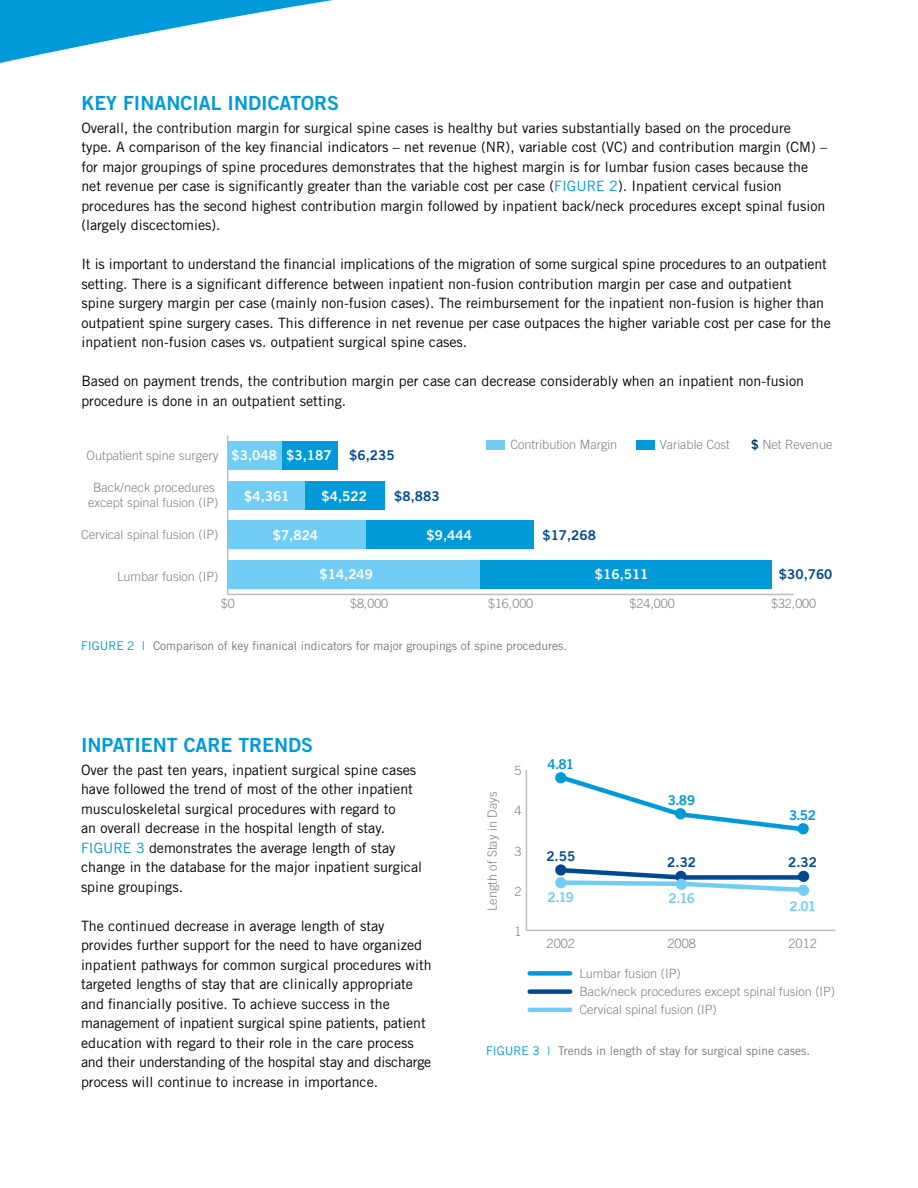
<style>
.page{position:relative;width:918px;height:1188px;background:#fff}
.page>*{position:absolute;margin:0;border:0;box-sizing:border-box;transform-origin:0 0}
.t1{font:19.5px "Trade Gothic Bold Two";color:#009ad9}
.t2{font:14.25px/19.5px "Trade Gothic";color:#000}
.t3{font:13.5px "Trade Gothic Bold Two";color:#fff}
.t4{font:13.5px "Trade Gothic Bold Two";color:#004990}
.t5{font:13.5px "Trade Gothic Bold Two";color:#009ad9}
.t6{font:13.5px "Trade Gothic Bold Two";color:#72cdf4}
.t7{font:300 12.75px/18px "Trade Gothic";color:#808285}
.t8{font:12px "Trade Gothic";color:#77787b}
.s1{color:#009ad9}
.s2{font-family:"Trade Gothic Bold Two";font-weight:400;color:#002d62}
.s3{font-weight:300;color:#009ad9}
</style>
<div class="page">
<svg style="left:0;top:0;width:333px;height:63px"></svg>
<hr style="left:526px;top:930px;width:309px;height:1px;background:#bcbec0">
<hr style="left:526px;top:770px;width:1px;height:160px;background:#bcbec0">
<svg style="left:556px;top:772px;width:252px;height:62px"></svg>
<svg style="left:557px;top:865px;width:251px;height:30px"></svg>
<div style="left:555px;top:772px;width:11px;height:11px;background:#009ad9;border-radius:50%"></div>
<div style="left:675px;top:808px;width:11px;height:11px;background:#009ad9;border-radius:50%"></div>
<div style="left:798px;top:823px;width:11px;height:11px;background:#009ad9;border-radius:50%"></div>
<div style="left:555px;top:864px;width:11px;height:12px;background:#004990;border-radius:50%"></div>
<div style="left:798px;top:871px;width:11px;height:11px;background:#004990;border-radius:50%"></div>
<div style="left:555px;top:877px;width:11px;height:11px;background:#72cdf4;border-radius:50%"></div>
<svg style="left:675px;top:871px;width:12px;height:11px"></svg>
<div style="left:676px;top:879px;width:11px;height:11px;background:#72cdf4;border-radius:50%"></div>
<div style="left:798px;top:885px;width:11px;height:11px;background:#72cdf4;border-radius:50%"></div>
<div style="left:530px;top:989px;width:40px;height:5px;background:#004990"></div>
<hr style="left:530px;top:1008px;width:40px;height:4px;background:#72cdf4">
<div style="left:530px;top:971px;width:40px;height:5px;background:#009ad9"></div>
<hr style="left:228px;top:594px;width:566px;height:1px;background:#bcbec0">
<hr style="left:227px;top:435px;width:1px;height:159px;background:#bcbec0">
<div style="left:282px;top:441px;width:56px;height:29px;background:#009ad9"></div>
<div style="left:305px;top:481px;width:80px;height:28px;background:#009ad9"></div>
<div style="left:366px;top:521px;width:167px;height:28px;background:#009ad9"></div>
<div style="left:480px;top:560px;width:292px;height:29px;background:#009ad9"></div>
<div style="left:228px;top:441px;width:54px;height:29px;background:#72cdf4"></div>
<div style="left:228px;top:481px;width:77px;height:28px;background:#72cdf4"></div>
<div style="left:228px;top:521px;width:138px;height:28px;background:#72cdf4"></div>
<div style="left:228px;top:560px;width:252px;height:29px;background:#72cdf4"></div>
<div style="left:486px;top:440px;width:19px;height:9px;background:#72cdf4"></div>
<div style="left:636px;top:440px;width:19px;height:9px;background:#009ad9"></div>
<h1 class="t1" style="left:81px;top:91px;width:259px">KEY FINANCIAL INDICATORS</h1>
<p class="t2" style="left:81px;top:118px;width:747px">Overall, the contribution margin for surgical spine cases is healthy but varies substantially based on the procedure<br>type. A comparison of the key financial indicators – net revenue (NR), variable cost (VC) and contribution margin (CM) – for major groupings of spine procedures demonstrates that the highest margin is for lumbar fusion cases because the net revenue per case is significantly greater than the variable cost per case (<span class="s1">FIGURE 2</span>). Inpatient cervical fusion procedures has the second highest contribution margin followed by inpatient back/neck procedures except spinal fusion (largely discectomies).</p>
<p class="t2" style="left:81px;top:254px;width:751px">It is important to understand the financial implications of the migration of some surgical spine procedures to an outpatient setting. There is a significant difference between inpatient non-fusion contribution margin per case and outpatient<br>spine surgery margin per case (mainly non-fusion cases). The reimbursement for the inpatient non-fusion is higher than outpatient spine surgery cases. This difference in net revenue per case outpaces the higher variable cost per case for the inpatient non-fusion cases vs. outpatient surgical spine cases.</p>
<p class="t2" style="left:81px;top:371px;width:724px">Based on payment trends, the contribution margin per case can decrease considerably when an inpatient non-fusion procedure is done in an outpatient setting.</p>
<p class="t7" style="left:87px;top:446px;width:133px">Outpatient spine surgery</p>
<p class="t7" style="left:88px;top:480px;width:132px;line-height:15px;text-align:center">Back/neck procedures except spinal fusion (IP)</p>
<p class="t7" style="left:81px;top:525px;width:139px">Cervical spinal fusion (IP)</p>
<p class="t7" style="left:117px;top:568px;width:103px">Lumbar fusion (IP)</p>
<p class="t7" style="left:510px;top:436px;width:108px">Contribution Margin</p>
<p class="t7" style="left:660px;top:436px;width:71px">Variable Cost</p>
<p class="t7" style="left:751px;top:436px;width:83px"><span class="s2">$</span> Net Revenue</p>
<p class="t3" style="left:232px;top:447px;width:102px">$3,048 $3,187</p>
<p class="t4" style="left:349px;top:447px;width:47px">$6,235</p>
<p class="t3" style="left:244px;top:488px;width:47px">$4,361</p>
<p class="t3" style="left:322px;top:488px;width:47px">$4,522</p>
<p class="t4" style="left:394px;top:488px;width:47px">$8,883</p>
<p class="t3" style="left:273px;top:527px;width:47px">$7,824</p>
<p class="t3" style="left:427px;top:527px;width:47px">$9,444</p>
<p class="t4" style="left:542px;top:527px;width:55px">$17,268</p>
<p class="t3" style="left:320px;top:566px;width:55px">$14,249</p>
<p class="t3" style="left:595px;top:566px;width:55px">$16,511</p>
<p class="t4" style="left:779px;top:566px;width:55px">$30,760</p>
<p class="t7" style="left:221px;top:594px;width:15px">$0</p>
<p class="t7" style="left:350px;top:594px;width:40px">$8,000</p>
<p class="t7" style="left:488px;top:594px;width:47px">$16,000</p>
<p class="t7" style="left:630px;top:594px;width:47px">$24,000</p>
<p class="t7" style="left:771px;top:594px;width:47px">$32,000</p>
<p class="t8" style="left:81px;top:639px;width:488px"><span class="s1">FIGURE 2</span> <span class="s3">I</span> Comparison of key finanical indicators for major groupings of spine procedures.</p>
<h1 class="t1" style="left:81px;top:733px;width:234px">INPATIENT CARE TRENDS</h1>
<p class="t2" style="left:81px;top:760px;width:343px">Over the past ten years, inpatient surgical spine cases have followed the trend of most of the other inpatient musculoskeletal surgical procedures with regard to<br>an overall decrease in the hospital length of stay.<br><span class="s1">FIGURE 3</span> demonstrates the average length of stay change in the database for the major inpatient surgical spine groupings.</p>
<p class="t2" style="left:81px;top:916px;width:352px">The continued decrease in average length of stay provides further support for the need to have organized inpatient pathways for common surgical procedures with targeted lengths of stay that are clinically appropriate and financially positive. To achieve success in the management of inpatient surgical spine patients, patient education with regard to their role in the care process and their understanding of the hospital stay and discharge process will continue to increase in importance.</p>
<p class="t7" style="left:483px;top:911px;width:121px;rotate:-90deg">Length of Stay in Days</p>
<p class="t7" style="left:515px;top:762px;width:9px">5</p>
<p class="t7" style="left:515px;top:802px;width:9px">4</p>
<p class="t7" style="left:515px;top:842px;width:9px">3</p>
<p class="t7" style="left:515px;top:882px;width:9px">2</p>
<p class="t7" style="left:515px;top:922px;width:9px">1</p>
<p class="t5" style="left:548px;top:756px;width:28px">4.81</p>
<p class="t4" style="left:546px;top:848px;width:30px">2.55</p>
<p class="t5" style="left:668px;top:792px;width:29px">3.89</p>
<p class="t5" style="left:789px;top:807px;width:28px">3.52</p>
<p class="t4" style="left:667px;top:854px;width:30px">2.32</p>
<p class="t4" style="left:788px;top:854px;width:30px">2.32</p>
<p class="t6" style="left:548px;top:888px;width:28px">2.19</p>
<p class="t6" style="left:668px;top:890px;width:28px">2.16</p>
<p class="t6" style="left:789px;top:897px;width:28px">2.01</p>
<p class="t7" style="left:547px;top:934px;width:30px">2002</p>
<p class="t7" style="left:668px;top:934px;width:30px">2008</p>
<p class="t7" style="left:789px;top:934px;width:30px">2012</p>
<p class="t7" style="left:579px;top:964px;width:257px">Lumbar fusion (IP)<br>Back/neck procedures except spinal fusion (IP)<br>Cervical spinal fusion (IP)</p>
<p class="t8" style="left:486px;top:1044px;width:325px"><span class="s1">FIGURE 3</span> <span class="s3">I</span> Trends in length of stay for surgical spine cases.</p>
</div>
